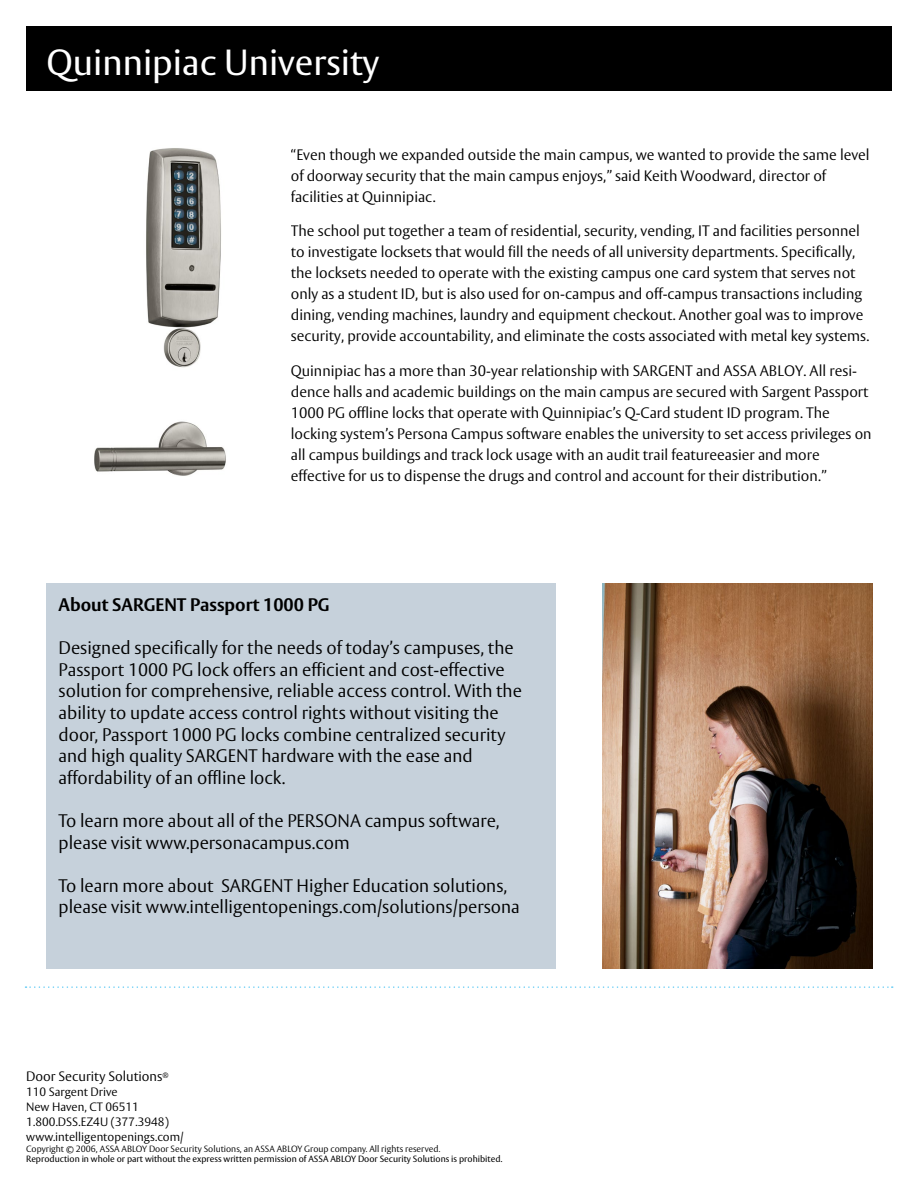
<style>
.page{position:relative;width:918px;height:1188px;background:#fff}
.page>*{position:absolute;margin:0;border:0;box-sizing:border-box;transform-origin:0 0}
.t1{font:36px "ASSA Vesta";color:#fff}
.t2{font:300 18px/21.6px "ASSA Vesta";color:#000}
.t3{font:700 18px "ASSA Vesta";color:#000}
.t4{font:300 15px/21px "ASSA Vesta";color:#000}
.t5{font:300 13.5px "ASSA Vesta";color:#000}
.t6{font:300 12px/15px "ASSA Vesta";color:#000}
.t7{font:9px "ASSA Vesta";color:#000}
.t8{font:300 9px "ASSA Vesta";color:#000}
</style>
<div class="page">
<div style="left:26px;top:26px;width:866px;height:65px;background:#000"></div>
<svg style="left:26px;top:986px;width:867px;height:2px"></svg>
<img style="left:602px;top:584px;width:270px;height:384px">
<div style="left:47px;top:583px;width:509px;height:386px;background:#c6d1db"></div>
<img style="left:94px;top:148px;width:132px;height:328px">
<h1 class="t1" style="left:46px;top:41px;width:334px">Quinnipiac University</h1>
<p class="t4" style="left:291px;top:144px;width:580px">“Even though we expanded outside the main campus, we wanted to provide the same level of doorway security that the main campus enjoys,” said Keith Woodward, director of facilities at Quinnipiac.</p>
<p class="t4" style="left:291px;top:221px;width:580px">The school put together a team of residential, security, vending, IT and facilities personnel to investigate locksets that would fill the needs of all university departments. Specifically, the locksets needed to operate with the existing campus one card system that serves not only as a student ID, but is also used for on-campus and off-campus transactions including dining, vending machines, laundry and equipment checkout. Another goal was to improve security, provide accountability, and eliminate the costs associated with metal key systems.</p>
<p class="t4" style="left:291px;top:360px;width:582px">Quinnipiac has a more than 30-year relationship with SARGENT and ASSA ABLOY. All resi&shy;dence halls and academic buildings on the main campus are secured with Sargent Passport 1000 PG offline locks that operate with Quinnipiac’s Q-Card student ID program. The locking system’s Persona Campus software enables the university to set access privileges on all campus buildings and track lock usage with an audit trail featureeasier and more effective for us to dispense the drugs and control and account for their distribution.”</p>
<p class="t3" style="left:59px;top:594px;width:273px">About SARGENT Passport 1000 PG</p>
<p class="t2" style="left:59px;top:638px;width:465px">Designed specifically for the needs of today’s campuses, the Passport 1000 PG lock offers an efficient and cost-effective solution for comprehensive, reliable access control. With the ability to update access control rights without visiting the door, Passport 1000 PG locks combine centralized security and high quality SARGENT hardware with the ease and affordability of an offline lock.</p>
<p class="t2" style="left:59px;top:811px;width:442px">To learn more about all of the PERSONA campus software, please visit www.personacampus.com</p>
<p class="t2" style="left:59px;top:875px;width:463px">To learn more about SARGENT Higher Education solutions, please visit www.intelligentopenings.com/solutions/persona</p>
<p class="t5" style="left:26px;top:1068px;width:144px">Door Security Solutions<sup>®</sup></p>
<p class="t6" style="left:26px;top:1085px;width:159px">110 Sargent Drive<br>New Haven, CT 06511<br>1.800.DSS.EZ4U (377.3948) www.intelligentopenings.com/</p>
<p class="t8" style="left:26px;top:1144px;width:416px">Copyright © 2006, ASSA ABLOY Door Security Solutions, an ASSA ABLOY Group company. All rights reserved.</p>
<p class="t7" style="left:26px;top:1154px;width:478px">Reproduction in whole or part without the express written permission of ASSA ABLOY Door Security Solutions is prohibited.</p>
</div>
